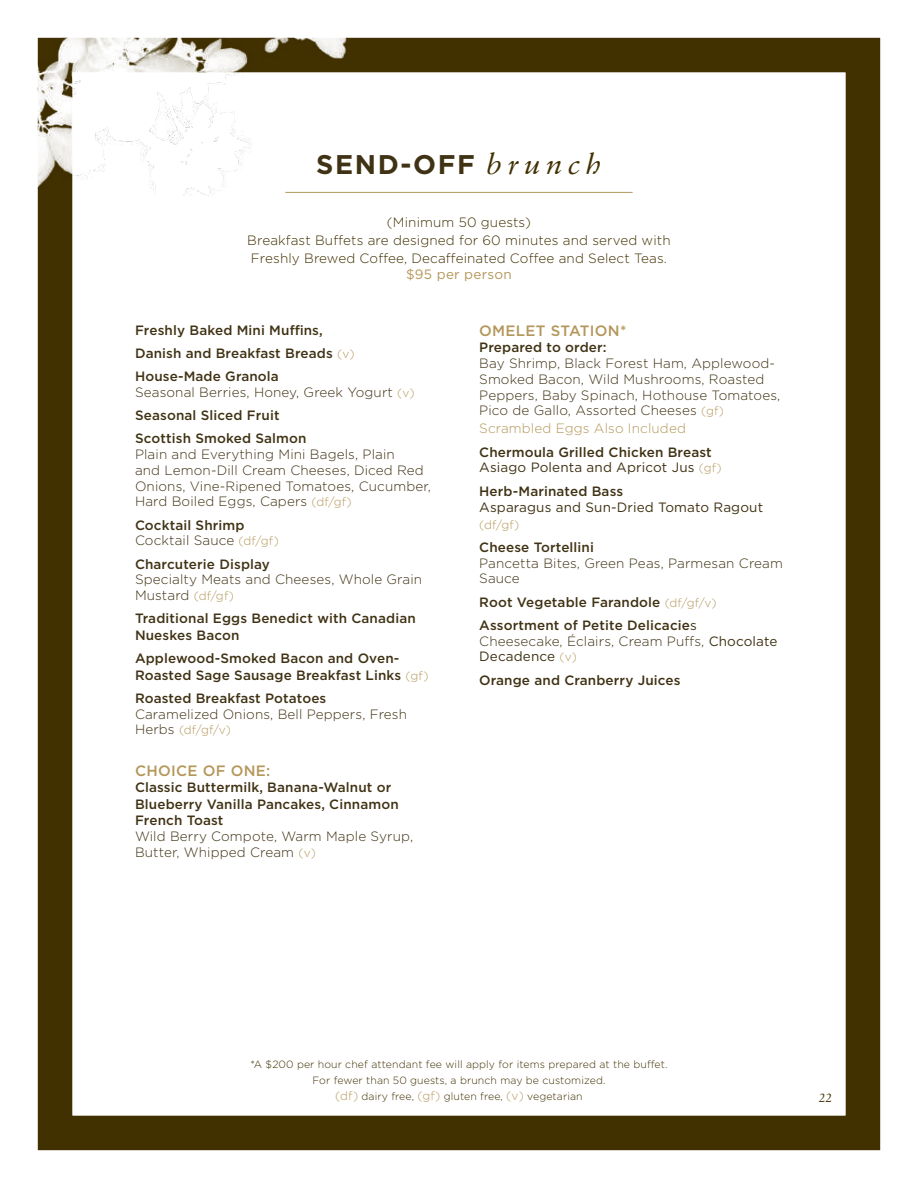
<style>
.page{position:relative;width:918px;height:1188px;background:#fff}
.page>*{position:absolute;margin:0;border:0;box-sizing:border-box;transform-origin:0 0}
.t1{font:700 27px "Gotham";letter-spacing:.06em;color:#403214}
.t2{font:500 15px "Gotham";letter-spacing:.02em;color:#b4975a}
.t3{font:500 13.5px/23.2px "Gotham";letter-spacing:.01em;color:#403214}
.t4{font:300 13.5px/15.8px "Gotham";letter-spacing:.01em;color:#403214}
.t5{font:300 13.5px/18px "Gotham";letter-spacing:.01em;color:#413000;text-align:center}
.t6{font:13.5px "Gotham";letter-spacing:.01em;color:#403214}
.t7{font:300 13.5px "Gotham";letter-spacing:.01em;color:#b4975a}
.t8{font:13.5px "Gotham";letter-spacing:.02em;color:#b4975a}
.t9{font:300 12px "Gotham";letter-spacing:.01em;color:#b4975a}
.t10{font:italic 12px "Sabon LT Pro";color:#413000}
.t11{font:300 10.5px/16px "Gotham";letter-spacing:.01em;color:#413000;text-align:center}
.s1{font-family:"Sabon LT Pro";font-weight:400;font-style:italic;font-size:28.5px;color:#413000}
.s2{font-weight:300;font-size:12px;color:#b4975a}
.s3{font-weight:300}
.s4{font-size:12px;color:#b4975a}
.s5{font-size:13.5px;color:#403214}
.s6{font-weight:400}
</style>
<div class="page">
<div style="left:38px;top:38px;width:842px;height:1112px;border:34px solid #413000"></div>
<img style="left:38px;top:38px;width:352px;height:157px">
<hr style="left:285px;top:192px;width:348px;height:1px;background:#b4975a">
<h1 class="t1" style="left:316px;top:146px;width:287px">SEND-OFF <span class="s1">brunch</span></h1>
<p class="t5" style="left:247px;top:213px;width:425px">(Minimum 50 guests)<br>Breakfast Buffets are designed for 60 minutes and served with<br>Freshly Brewed Coffee, Decaffeinated Coffee and Select Teas.</p>
<p class="t8" style="left:406px;top:266px;width:107px">$95 per person</p>
<p class="t3" style="left:135px;top:318px;width:221px">Freshly Baked Mini Muffins,<br>Danish and Breakfast Breads <span class="s2">(v)<br></span>House-Made Granola</p>
<p class="t3" style="left:135px;top:380px;width:281px"><span class="s3">Seasonal Berries, Honey, Greek Yogurt</span> <span class="s2">(v)<br></span>Seasonal Sliced Fruit<br>Scottish Smoked Salmon</p>
<p class="t4" style="left:135px;top:446px;width:297px">Plain and Everything Mini Bagels, Plain<br>and Lemon-Dill Cream Cheeses, Diced Red Onions, Vine-Ripened Tomatoes, Cucumber, Hard Boiled Eggs, Capers <span class="s4">(df/gf)</span></p>
<p class="t3" style="left:135px;top:517px;width:145px;line-height:15.8px">Cocktail Shrimp<br><span class="s3">Cocktail Sauce</span> <span class="s2">(df/gf)</span></p>
<p class="t3" style="left:135px;top:552px;width:137px">Charcuterie Display</p>
<p class="t4" style="left:135px;top:571px;width:289px">Specialty Meats and Cheeses, Whole Grain<br>Mustard <span class="s4">(df/gf)</span></p>
<p class="t3" style="left:135px;top:610px;width:282px;line-height:16.5px">Traditional Eggs Benedict with Canadian<br>Nueskes Bacon</p>
<p class="t3" style="left:135px;top:650px;width:295px;line-height:16.5px">Applewood-Smoked Bacon and Oven-<br>Roasted Sage Sausage Breakfast Links <span class="s2">(gf)</span></p>
<p class="t3" style="left:135px;top:686px;width:193px">Roasted Breakfast Potatoes</p>
<p class="t4" style="left:135px;top:706px;width:274px">Caramelized Onions, Bell Peppers, Fresh</p>
<p class="t9" style="left:135px;top:722px;width:97px"><span class="s5">Herbs</span> (df/gf/v)</p>
<p class="t2" style="left:135px;top:760px;width:137px">CHOICE OF ONE:</p>
<p class="t3" style="left:135px;top:779px;width:265px;line-height:16.5px">Classic Buttermilk, Banana-Walnut or<br>Blueberry Vanilla Pancakes, Cinnamon<br>French Toast</p>
<p class="t4" style="left:135px;top:828px;width:280px">Wild Berry Compote, Warm Maple Syrup,<br>Butter, Whipped Cream <span class="s4">(v)</span></p>
<p class="t2" style="left:479px;top:321px;width:149px">OMELET STATION*</p>
<p class="t3" style="left:479px;top:336px;width:129px">Prepared to order:</p>
<p class="t4" style="left:479px;top:355px;width:303px">Bay Shrimp, Black Forest Ham, Applewood-Smoked Bacon, Wild Mushrooms, Roasted Peppers, Baby Spinach, Hothouse Tomatoes, Pico de Gallo, Assorted Cheeses <span class="s4">(gf)</span></p>
<p class="t7" style="left:479px;top:420px;width:208px">Scrambled Eggs Also Included</p>
<p class="t3" style="left:479px;top:444px;width:244px;line-height:15.8px">Chermoula Grilled Chicken Breast<br><span class="s6">Asiago Polenta and Apricot Jus</span> <span class="s2">(gf)</span></p>
<p class="t3" style="left:479px;top:479px;width:145px">Herb-Marinated Bass</p>
<p class="t6" style="left:479px;top:499px;width:285px">Asparagus and Sun-Dried Tomato Ragout</p>
<p class="t9" style="left:479px;top:517px;width:42px">(df/gf)</p>
<p class="t3" style="left:479px;top:535px;width:116px">Cheese Tortellini</p>
<p class="t4" style="left:479px;top:555px;width:305px">Pancetta Bites, Green Peas, Parmesan Cream<br>Sauce</p>
<p class="t3" style="left:479px;top:590px;width:239px">Root Vegetable Farandole <span class="s2">(df/gf/v)<br></span>Assortment of Petite Delicacie<span class="s6">s</span></p>
<p class="t4" style="left:479px;top:633px;width:300px">Cheesecake, Éclairs, Cream Puffs, <span class="s6">Chocolate<br>Decadence</span> <span class="s4">(v)</span></p>
<p class="t3" style="left:479px;top:668px;width:203px">Orange and Cranberry Juices</p>
<p class="t11" style="left:250px;top:1056px;width:417px">*A $200 per hour chef attendant fee will apply for items prepared at the buffet.<br>For fewer than 50 guests, a brunch may be customized.<br><span class="s4">(df)</span> dairy free, <span class="s4">(gf)</span> gluten free, <span class="s4">(v)</span> vegetarian</p>
<p class="t10" style="left:819px;top:1090px;width:15px">22</p>
</div>
